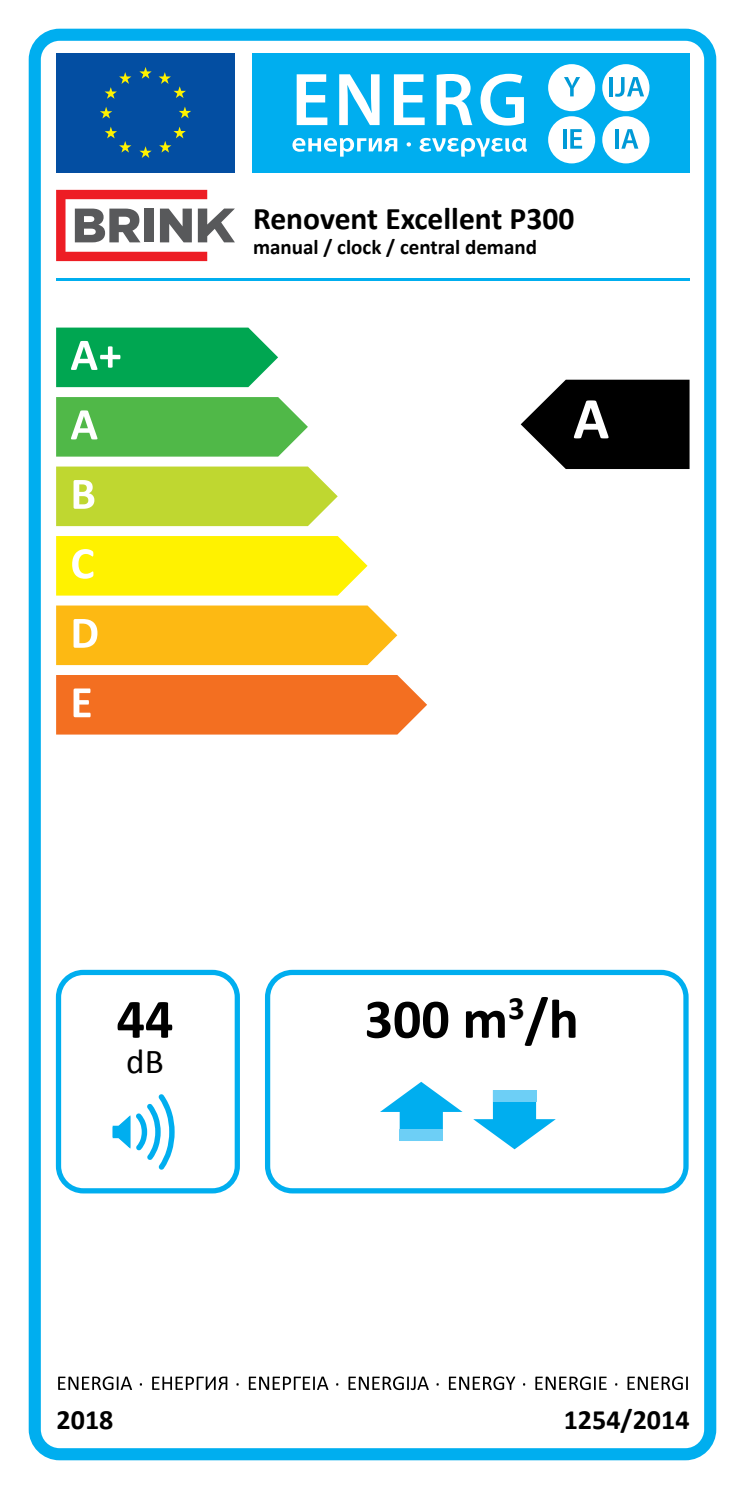
<style>
.page{position:relative;width:745px;height:1489px;background:#fff}
.page>*{position:absolute;margin:0;border:0;box-sizing:border-box;transform-origin:0 0}
.t1{font:700 59.5px "Calibri";color:#fff}
.t2{font:700 56px "Calibri";color:#000}
.t3{font:35px "Calibri";color:#000}
.t4{font:700 31.5px "Calibri";color:#000}
.t5{font:700 28px "Calibri";color:#000}
.t6{font:700 21px "Calibri";color:#000}
</style>
<div class="page">
<svg style="left:380px;top:1081px;width:82px;height:59px"></svg>
<div style="left:399px;top:1129px;width:43px;height:11px;background:#6dcff6"></div>
<svg style="left:473px;top:1090px;width:82px;height:59px"></svg>
<div style="left:492px;top:1090px;width:43px;height:11px;background:#6dcff6"></div>
<svg style="left:58px;top:1376px;width:74px;height:13px"></svg>
<svg style="left:152px;top:1376px;width:75px;height:13px"></svg>
<svg style="left:249px;top:1376px;width:79px;height:13px"></svg>
<svg style="left:348px;top:1376px;width:80px;height:13px"></svg>
<svg style="left:448px;top:1376px;width:67px;height:13px"></svg>
<svg style="left:535px;top:1376px;width:71px;height:13px"></svg>
<svg style="left:627px;top:1376px;width:60px;height:13px"></svg>
<div style="left:265px;top:969px;width:423px;height:224px;border:5px solid #00aeef;border-radius:25px"></div>
<div style="left:56px;top:969px;width:184px;height:224px;border:5px solid #00aeef;border-radius:25px"></div>
<svg style="left:112px;top:1094px;width:62px;height:75px"></svg>
<svg style="left:56px;top:327px;width:222px;height:60px;background:#1caf64"></svg>
<svg style="left:56px;top:397px;width:252px;height:59px;background:#5ebd56"></svg>
<svg style="left:56px;top:466px;width:281px;height:60px;background:#c4da41"></svg>
<svg style="left:56px;top:536px;width:311px;height:59px;background:#fff20f"></svg>
<svg style="left:56px;top:605px;width:341px;height:60px;background:#fdbd23"></svg>
<div style="left:56px;top:675px;width:371px;height:59px;background:#f36f21"></div>
<hr style="left:56px;top:278px;width:632px;height:2px;background:#00aeef">
<div style="left:252px;top:54px;width:437px;height:119px;background:#00aeef"></div>
<svg style="left:296px;top:74px;width:31px;height:51px"></svg>
<svg style="left:339px;top:74px;width:40px;height:51px"></svg>
<svg style="left:393px;top:74px;width:31px;height:51px"></svg>
<svg style="left:436px;top:74px;width:36px;height:51px"></svg>
<svg style="left:480px;top:74px;width:43px;height:52px"></svg>
<svg style="left:292px;top:138px;width:105px;height:19px"></svg>
<svg style="left:406px;top:142px;width:4px;height:4px"></svg>
<svg style="left:419px;top:138px;width:107px;height:19px"></svg>
<div style="left:547px;top:64px;width:47px;height:47px;background:#fff;border-radius:50%"></div>
<svg style="left:564px;top:77px;width:15px;height:19px"></svg>
<div style="left:602px;top:64px;width:47px;height:47px;background:#fff;border-radius:50%"></div>
<div style="left:547px;top:116px;width:47px;height:47px;background:#fff;border-radius:50%"></div>
<svg style="left:563px;top:129px;width:3px;height:20px"></svg>
<svg style="left:570px;top:129px;width:11px;height:20px"></svg>
<div style="left:602px;top:116px;width:47px;height:47px;background:#fff;border-radius:50%"></div>
<hr style="left:609px;top:77px;width:3px;height:19px;background:#009ad7">
<svg style="left:615px;top:77px;width:28px;height:20px"></svg>
<svg style="left:615px;top:129px;width:3px;height:20px"></svg>
<svg style="left:621px;top:129px;width:17px;height:20px"></svg>
<div style="left:56px;top:54px;width:179px;height:119px;background:#034ea2"></div>
<svg style="left:158px;top:72px;width:28px;height:26px"></svg>
<svg style="left:139px;top:67px;width:13px;height:12px"></svg>
<svg style="left:104px;top:72px;width:27px;height:27px"></svg>
<svg style="left:100px;top:107px;width:12px;height:11px"></svg>
<svg style="left:105px;top:127px;width:26px;height:26px"></svg>
<svg style="left:139px;top:146px;width:13px;height:12px"></svg>
<svg style="left:159px;top:127px;width:27px;height:26px"></svg>
<svg style="left:179px;top:106px;width:12px;height:12px"></svg>
<svg style="left:56px;top:190px;width:179px;height:71px"></svg>
<div style="left:29px;top:29px;width:686px;height:1431px;border:12px solid #00aeef;border-radius:25px"></div>
<svg style="left:520px;top:379px;width:169px;height:90px;background:#252525"></svg>
<h3 class="t4" style="left:253px;top:199px;width:322px">Renovent Excellent P300</h3>
<p class="t6" style="left:253px;top:234px;width:285px">manual / clock / central demand</p>
<h1 class="t1" style="left:572px;top:380px;width:38px">A</h1>
<h2 class="t2" style="left:116px;top:983px;width:58px">44</h2>
<h3 class="t3" style="left:126px;top:1038px;width:39px">dB</h3>
<h2 class="t2" style="left:364px;top:983px;width:216px">300 m<sup>3</sup>/h</h2>
<h3 class="t5" style="left:57px;top:1401px;width:58px">2018</h3>
<h3 class="t5" style="left:563px;top:1401px;width:127px">1254/2014</h3>
</div>
